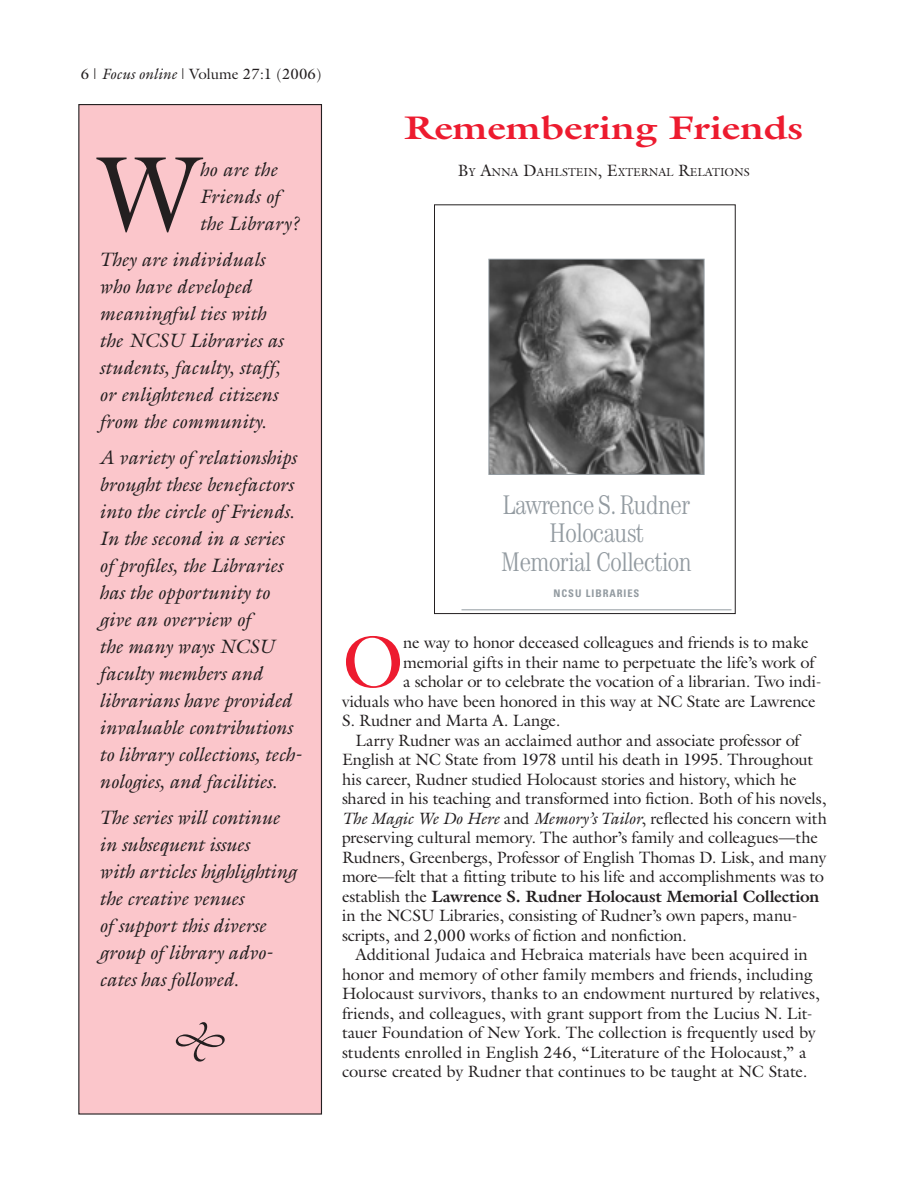
<style>
.page{position:relative;width:918px;height:1188px;background:#fff}
.page>*{position:absolute;margin:0;border:0;box-sizing:border-box;transform-origin:0 0}
.t1{font:106.5px "Galliard";color:#231f20}
.t2{font:73.8px "Galliard";color:#ed1b2f}
.t3{font:700 33px "Galliard";color:#ed1b2f;scale:1.2 1}
.t4{font:300 condensed 27px/28.5px "Century";letter-spacing:-.04em;color:#939ba1;text-align:center}
.t5{font:italic 19.5px/27px "Galliard";letter-spacing:-.005em;color:#231f20}
.t6{font:16.5px "Galliard";letter-spacing:-.01em;color:#231f20}
.t7{font:italic 16.5px "Galliard";letter-spacing:-.01em;color:#231f20}
.t8{font:700 16.5px "Galliard";letter-spacing:-.01em;color:#231f20}
.t9{font:15px "Galliard";color:#231f20}
.t10{font:11.55px "Galliard";color:#231f20}
.t11{font:700 condensed 10.5px "Univers";letter-spacing:.09em;color:#939ba1}
.s1{font-style:italic}
.s2{font-size:16.5px}
.s3{font-style:normal}
.s4{font-weight:400}
</style>
<div class="page">
<img style="left:491px;top:261px;width:212px;height:212px">
<div style="left:489px;top:259px;width:216px;height:216px;border:1px solid #939ba1"></div>
<hr style="left:462px;top:609px;width:270px;height:1px;background:#939ba1">
<div style="left:434px;top:204px;width:302px;height:410px;border:1px solid #231f20"></div>
<div style="left:79px;top:105px;width:242px;height:1009px;background:#fbc6cb"></div>
<div style="left:78px;top:104px;width:244px;height:1011px;border:1px solid #231f20"></div>
<p class="t9" style="left:93px;top:65px;width:230px">| <span class="s1">Focus online</span> | Volume 27:1 (2006)</p>
<h1 class="t1" style="left:99px;top:126px;width:102px">W</h1>
<p class="t5" style="left:199px;top:156px;width:101px">ho are the<br>Friends of the Library?</p>
<p class="t5" style="left:99px;top:246px;width:185px">They are individuals who have developed meaningful ties with the NCSU Libraries as students, faculty, staff, or enlightened citizens from the community.</p>
<p class="t5" style="left:99px;top:444px;width:204px">A variety of relationships brought these benefactors into the circle of Friends.<br>In the second in a series of profiles, the Libraries has the opportunity to give an overview of<br>the many ways NCSU faculty members and librarians have provided invaluable contributions to library collections, tech&shy;nologies, and facilities.</p>
<p class="t5" style="left:99px;top:804px;width:199px">The series will continue in subsequent issues<br>with articles highlighting the creative venues<br>of support this diverse group of library advo&shy;cates has followed.</p>
<h3 class="t3" style="left:404px;top:106px;width:334px">Remembering Friends</h3>
<p class="t10" style="left:458px;top:165px;width:293px"><span class="s2">B</span>y <span class="s2">A</span>nna <span class="s2">D</span>ahlstein<span class="s2">, E</span>xternal <span class="s2">R</span>elations</p>
<h3 class="t4" style="left:501px;top:490px;width:193px">Lawrence S. Rudner<br>Holocaust<br>Memorial Collection</h3>
<p class="t11" style="left:554px;top:587px;width:87px">NCSU LIBRARIES</p>
<h2 class="t2" style="left:342px;top:615px;width:64px">O</h2>
<p class="t6" style="left:403px;top:632px;width:407px">ne way to honor deceased colleagues and friends is to make</p>
<p class="t6" style="left:403px;top:651px;width:413px">memorial gifts in their name to perpetuate the life’s work of</p>
<p class="t6" style="left:403px;top:671px;width:420px">a scholar or to celebrate the vocation of a librarian. Two indi-</p>
<p class="t6" style="left:342px;top:690px;width:475px">viduals who have been honored in this way at NC State are Lawrence</p>
<p class="t6" style="left:342px;top:710px;width:220px">S. Rudner and Marta A. Lange.</p>
<p class="t6" style="left:356px;top:729px;width:446px">Larry Rudner was an acclaimed author and associate professor of</p>
<p class="t6" style="left:342px;top:749px;width:472px">English at NC State from 1978 until his death in 1995. Throughout</p>
<p class="t6" style="left:342px;top:768px;width:456px">his career, Rudner studied Holocaust stories and history, which he</p>
<p class="t6" style="left:342px;top:788px;width:486px">shared in his teaching and transformed into fiction. Both of his novels,</p>
<p class="t7" style="left:342px;top:808px;width:486px">The Magic We Do Here <span class="s3">and</span> Memory’s Tailor<span class="s3">, reflected his concern with</span></p>
<p class="t6" style="left:342px;top:827px;width:477px">preserving cultural memory. The author’s family and colleagues—the</p>
<p class="t6" style="left:342px;top:846px;width:486px">Rudners, Greenbergs, Professor of English Thomas D. Lisk, and many</p>
<p class="t6" style="left:342px;top:866px;width:484px">more—felt that a fitting tribute to his life and accomplishments was to</p>
<p class="t8" style="left:342px;top:885px;width:479px"><span class="s4">establish the</span> Lawrence S. Rudner Holocaust Memorial Collection</p>
<p class="t6" style="left:342px;top:905px;width:457px">in the NCSU Libraries, consisting of Rudner’s own papers, manu-</p>
<p class="t6" style="left:342px;top:924px;width:346px">scripts, and 2,000 works of fiction and nonfiction.</p>
<p class="t6" style="left:356px;top:944px;width:454px">Additional Judaica and Hebraica materials have been acquired in</p>
<p class="t6" style="left:342px;top:963px;width:472px">honor and memory of other family members and friends, including</p>
<p class="t6" style="left:342px;top:983px;width:479px">Holocaust survivors, thanks to an endowment nurtured by relatives,</p>
<p class="t6" style="left:342px;top:1002px;width:472px">friends, and colleagues, with grant support from the Lucius N. Lit-</p>
<p class="t6" style="left:342px;top:1022px;width:475px">tauer Foundation of New York. The collection is frequently used by</p>
<p class="t6" style="left:342px;top:1041px;width:466px">students enrolled in English 246, “Literature of the Holocaust,” a</p>
<p class="t6" style="left:342px;top:1061px;width:467px">course created by Rudner that continues to be taught at NC State.</p>
</div>
